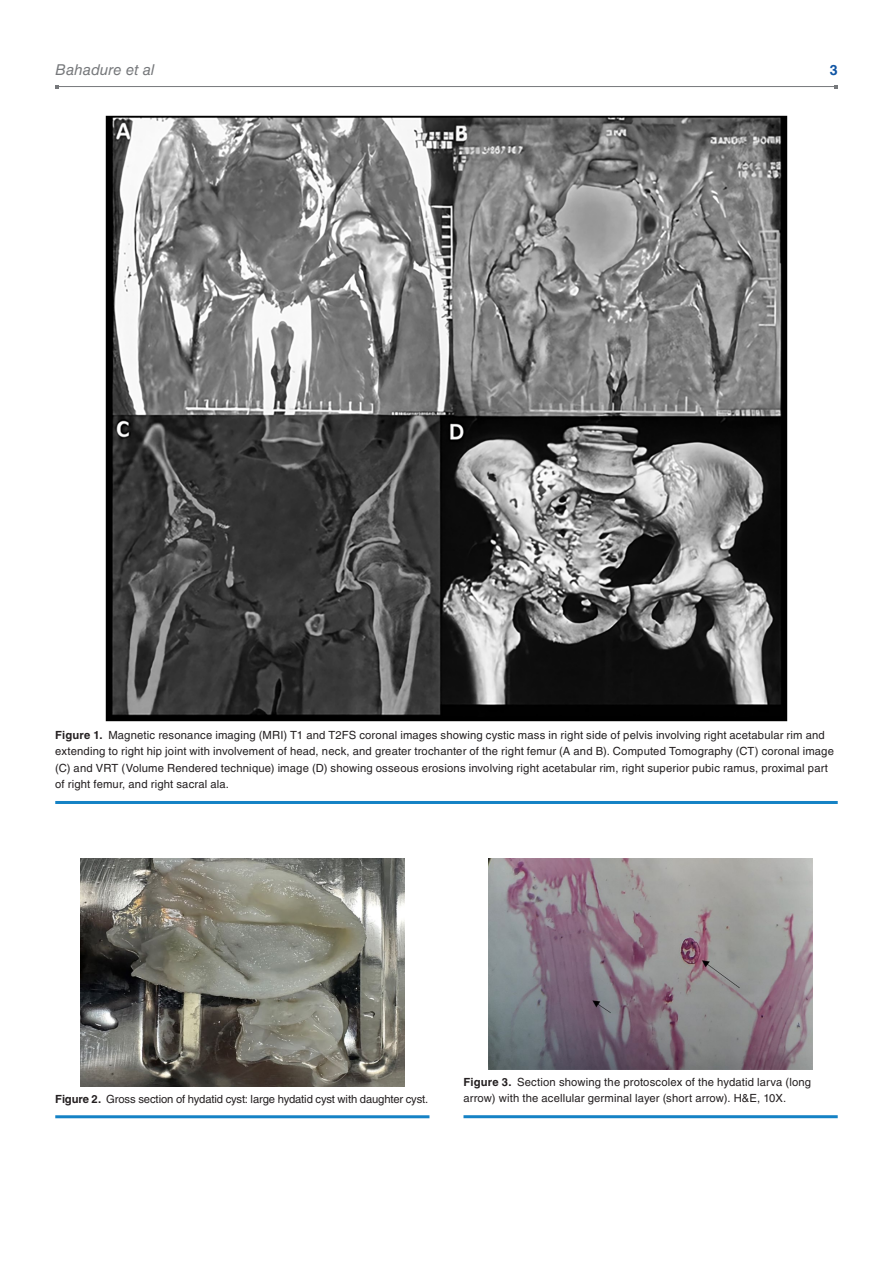
<style>
.page{position:relative;width:893px;height:1263px;background:#fff}
.page>*{position:absolute;margin:0;border:0;box-sizing:border-box;transform-origin:0 0}
.t1{font:italic 15px "Helvetica LT Std";color:#76787b}
.t2{font:700 14.25px "Helvetica LT Std";color:#1055a4}
.t3{font:11.25px/16.5px "Helvetica LT Std";letter-spacing:.015em;color:#231f20}
.t4{font:11.25px "Helvetica LT Std";letter-spacing:-.01em;color:#231f20}
.s1{font-weight:700}
</style>
<div class="page">
<hr style="left:57px;top:86px;width:779px;height:1px;background:#76787b">
<hr style="left:55px;top:801px;width:783px;height:3px;background:#1582c5">
<img style="left:105px;top:115px;width:683px;height:607px">
<hr style="left:55px;top:1115px;width:374px;height:3px;background:#1582c5">
<img style="left:80px;top:858px;width:324px;height:228px">
<hr style="left:463px;top:1115px;width:375px;height:3px;background:#1582c5">
<img style="left:489px;top:858px;width:324px;height:211px">
<h1 class="t1" style="left:55px;top:61px;width:101px">Bahadure et al</h1>
<p class="t2" style="left:830px;top:61px;width:9px">3</p>
<p class="t3" style="left:55px;top:726px;width:780px"><span class="s1">Figure 1.</span> Magnetic resonance imaging (MRI) T1 and T2FS coronal images showing cystic mass in right side of pelvis involving right acetabular rim and extending to right hip joint with involvement of head, neck, and greater trochanter of the right femur (A and B). Computed Tomography (CT) coronal image (C) and VRT (Volume Rendered technique) image (D) showing osseous erosions involving right acetabular rim, right superior pubic ramus, proximal part of right femur, and right sacral ala.</p>
<p class="t4" style="left:55px;top:1092px;width:375px"><span class="s1">Figure 2.</span> Gross section of hydatid cyst: large hydatid cyst with daughter cyst.</p>
<p class="t3" style="left:463px;top:1074px;width:349px"><span class="s1">Figure 3.</span> Section showing the protoscolex of the hydatid larva (long arrow) with the acellular germinal layer (short arrow). H&amp;E, 10X.</p>
</div>
